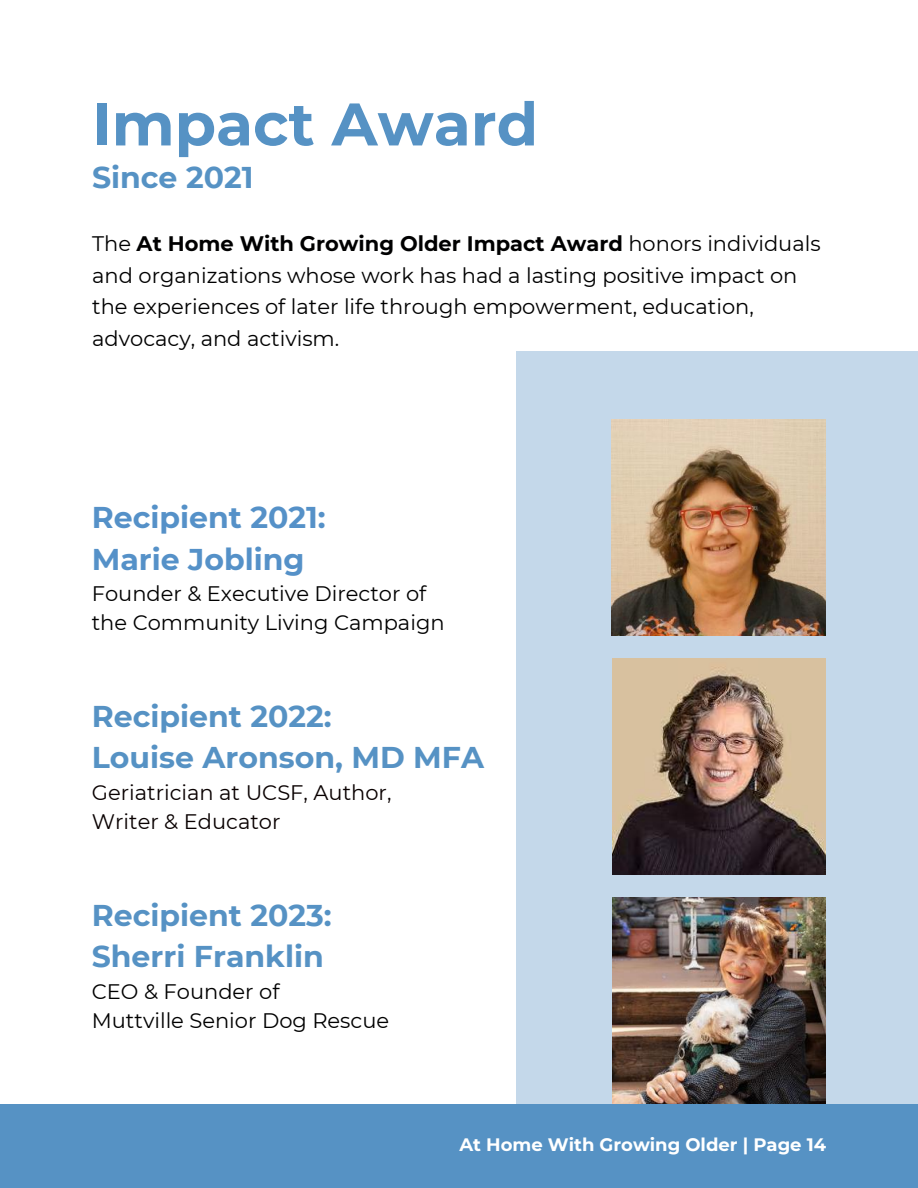
<style>
.page{position:relative;width:918px;height:1188px;background:#fff}
.page>*{position:absolute;margin:0;border:0;box-sizing:border-box;transform-origin:0 0}
.t1{font:700 60px "Montserrat";color:#5692c4}
.t2{font:700 30px/41.7px "Montserrat";color:#5692c4}
.t3{font:700 30px/41.7px "Montserrat";color:#5591c8}
.t4{font:21px/31.5px "Montserrat";color:#000001}
.t5{font:21px/29.2px "Montserrat";color:#000}
.t6{font:21px/29.2px "Montserrat";color:#090000}
.t7{font:700 18px "Montserrat";color:#fff}
.s1{font-weight:700}
</style>
<div class="page">
<div style="left:516px;top:352px;width:402px;height:794px;background:#c4d8ea"></div>
<img style="left:612px;top:897px;width:214px;height:207px">
<div style="left:0;top:1104px;width:918px;height:84px;background:#5692c4"></div>
<img style="left:612px;top:420px;width:214px;height:216px">
<img style="left:612px;top:659px;width:214px;height:216px">
<h1 class="t1" style="left:92px;top:87px;width:448px">Impact Award</h1>
<h2 class="t2" style="left:92px;top:157px;width:163px">Since 2021</h2>
<p class="t4" style="left:92px;top:228px;width:730px">The <span class="s1">At Home With Growing Older Impact Award</span> honors individuals and organizations whose work has had a lasting positive impact on the experiences of later life through empowerment, education, advocacy, and activism.</p>
<h2 class="t3" style="left:92px;top:496px;width:235px">Recipient 2021:<br>Marie Jobling</h2>
<p class="t5" style="left:92px;top:579px;width:354px">Founder &amp; Executive Director of the Community Living Campaign</p>
<h2 class="t2" style="left:92px;top:695px;width:394px">Recipient 2022:<br>Louise Aronson, MD MFA</h2>
<p class="t6" style="left:92px;top:778px;width:301px">Geriatrician at UCSF, Author,<br>Writer &amp; Educator</p>
<h2 class="t2" style="left:92px;top:894px;width:241px">Recipient 2023:<br>Sherri Franklin</h2>
<p class="t5" style="left:92px;top:977px;width:299px">CEO &amp; Founder of<br>Muttville Senior Dog Rescue</p>
<p class="t7" style="left:460px;top:1133px;width:368px">At Home With Growing Older | Page 14</p>
</div>
